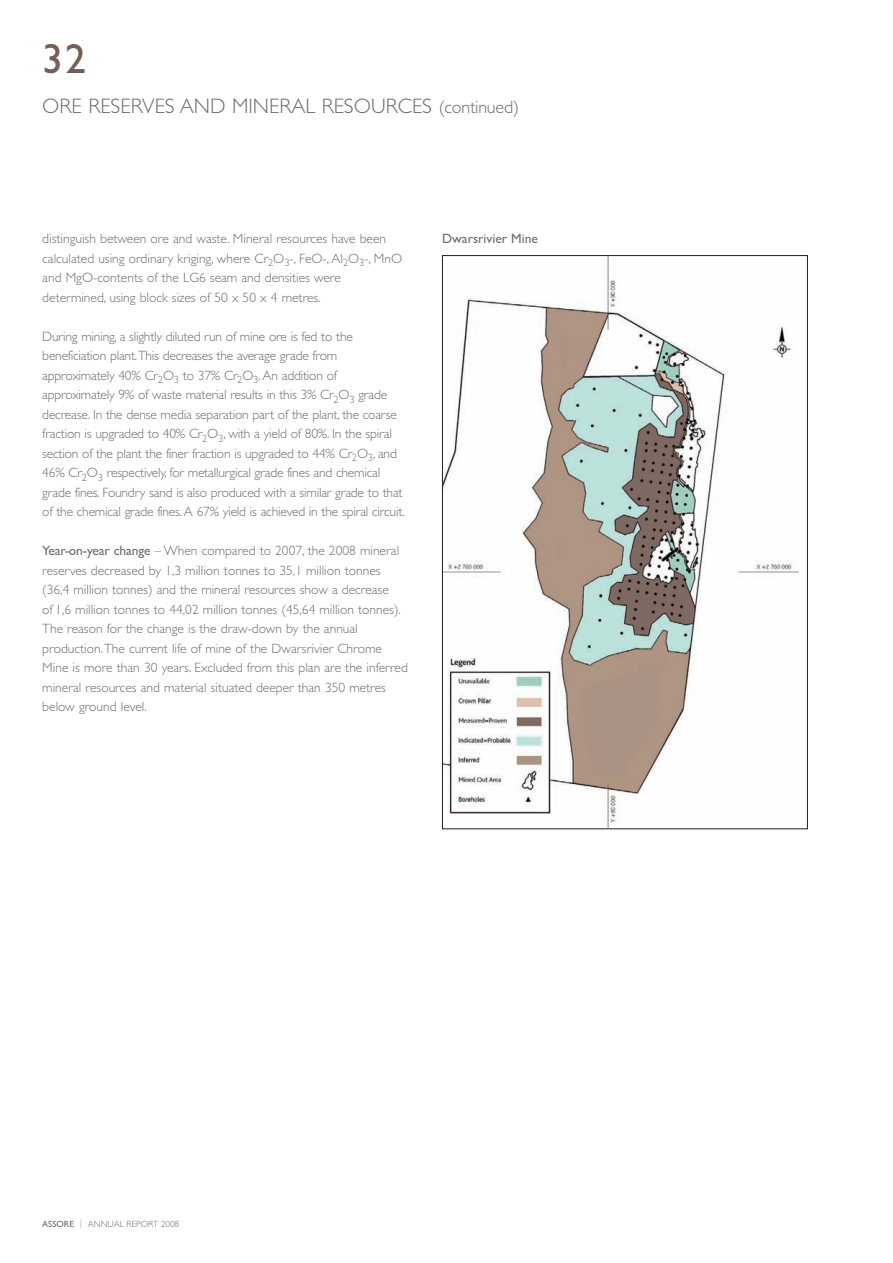
<style>
.page{position:relative;width:893px;height:1263px;background:#fff}
.page>*{position:absolute;margin:0;border:0;box-sizing:border-box;transform-origin:0 0}
.t1{font:42px "Gill Sans";color:#755e56}
.t2{font:300 21px "Gill Sans";color:#6c6d70}
.t3{font:300 13.5px/19.5px "Gill Sans";color:#6c6d70}
.t4{font:13.5px "Gill Sans";color:#6c6d70}
.t5{font:300 9px "Gill Sans";color:#6c6d70}
.s1{font-size:18px}
.s2{font-weight:400}
.s3{font-weight:800;color:#9ed0c1}
</style>
<div class="page">
<img style="left:444px;top:257px;width:355px;height:570px">
<h1 class="t1" style="left:42px;top:45px;width:45px">32</h1>
<h2 class="t2" style="left:42px;top:99px;width:478px">ORE RESERVES AND MINERAL RESOURCES <span class="s1">(continued)</span></h2>
<p class="t3" style="left:42px;top:230px;width:361px">distinguish between ore and waste. Mineral resources have been calculated using ordinary kriging, where Cr<sub>2</sub>O<sub>3</sub>-, FeO-, Al<sub>2</sub>O<sub>3</sub>-, MnO and MgO-contents of the LG6 seam and densities were determined, using block sizes of 50 x 50 x 4 metres.</p>
<p class="t3" style="left:42px;top:328px;width:364px">During mining, a slightly diluted run of mine ore is fed to the beneficiation plant.This decreases the average grade from approximately 40% Cr<sub>2</sub>O<sub>3</sub> to 37% Cr<sub>2</sub>O<sub>3</sub>.An addition of approximately 9% of waste material results in this 3% Cr<sub>2</sub>O<sub>3</sub> grade decrease. In the dense media separation part of the plant, the coarse fraction is upgraded to 40% Cr<sub>2</sub>O<sub>3</sub>, with a yield of 80%. In the spiral section of the plant the finer fraction is upgraded to 44% Cr<sub>2</sub>O<sub>3</sub>, and 46% Cr<sub>2</sub>O<sub>3</sub> respectively, for metallurgical grade fines and chemical grade fines. Foundry sand is also produced with a similar grade to that of the chemical grade fines.A 67% yield is achieved in the spiral circuit.</p>
<p class="t3" style="left:42px;top:542px;width:367px"><span class="s2">Year-on-year change</span> – When compared to 2007, the 2008 mineral reserves decreased by 1,3 million tonnes to 35,1 million tonnes (36,4 million tonnes) and the mineral resources show a decrease<br>of 1,6 million tonnes to 44,02 million tonnes (45,64 million tonnes).<br>The reason for the change is the draw-down by the annual production.The current life of mine of the Dwarsrivier Chrome Mine is more than 30 years. Excluded from this plan are the inferred mineral resources and material situated deeper than 350 metres below ground level.</p>
<p class="t4" style="left:442px;top:234px;width:97px">Dwarsrivier Mine</p>
<p class="t5" style="left:42px;top:1221px;width:138px"><span class="s2">ASSORE</span> <span class="s3">|</span> ANNUAL REPORT 2008</p>
</div>
